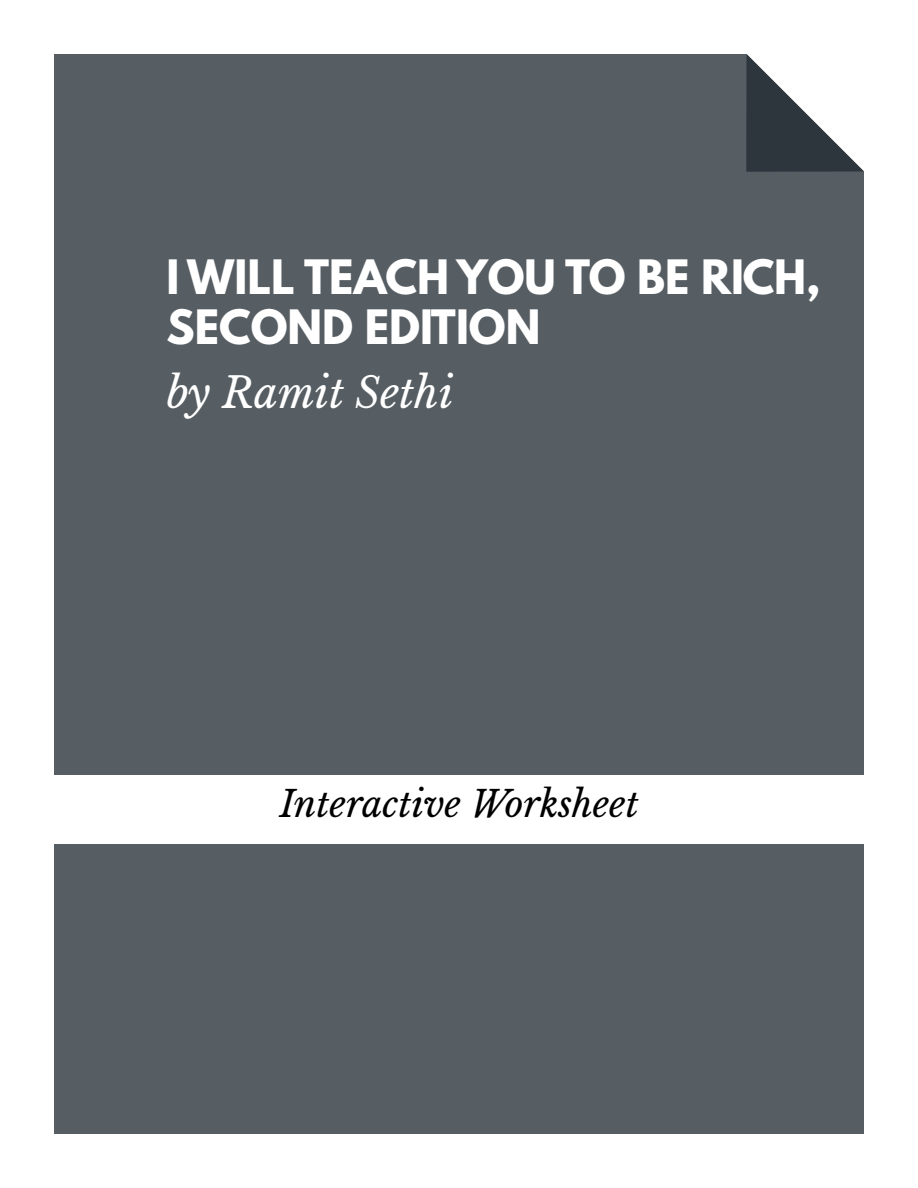
<style>
.page{position:relative;width:918px;height:1188px;background:#fff}
.page>*{position:absolute;margin:0;border:0;box-sizing:border-box;transform-origin:0 0}
.t1{font:700 42px/50.4px "League Spartan";color:#fff}
.t2{font:italic 42px "Libre Baskerville";color:#fff}
.t3{font:italic 36px "Libre Baskerville";color:#000}
</style>
<div class="page">
<div style="left:54px;top:54px;width:810px;height:1080px;background:#575e63"></div>
<svg style="left:746px;top:54px;width:118px;height:118px"></svg>
<div style="left:40px;top:776px;width:852px;height:68px;background:#fff"></div>
<p class="t1" style="left:166px;top:251px;width:656px">I WILL TEACH YOU TO BE RICH,<br>SECOND EDITION</p>
<p class="t2" style="left:166px;top:368px;width:288px">by Ramit Sethi</p>
<p class="t3" style="left:280px;top:782px;width:361px">Interactive Worksheet</p>
</div>
